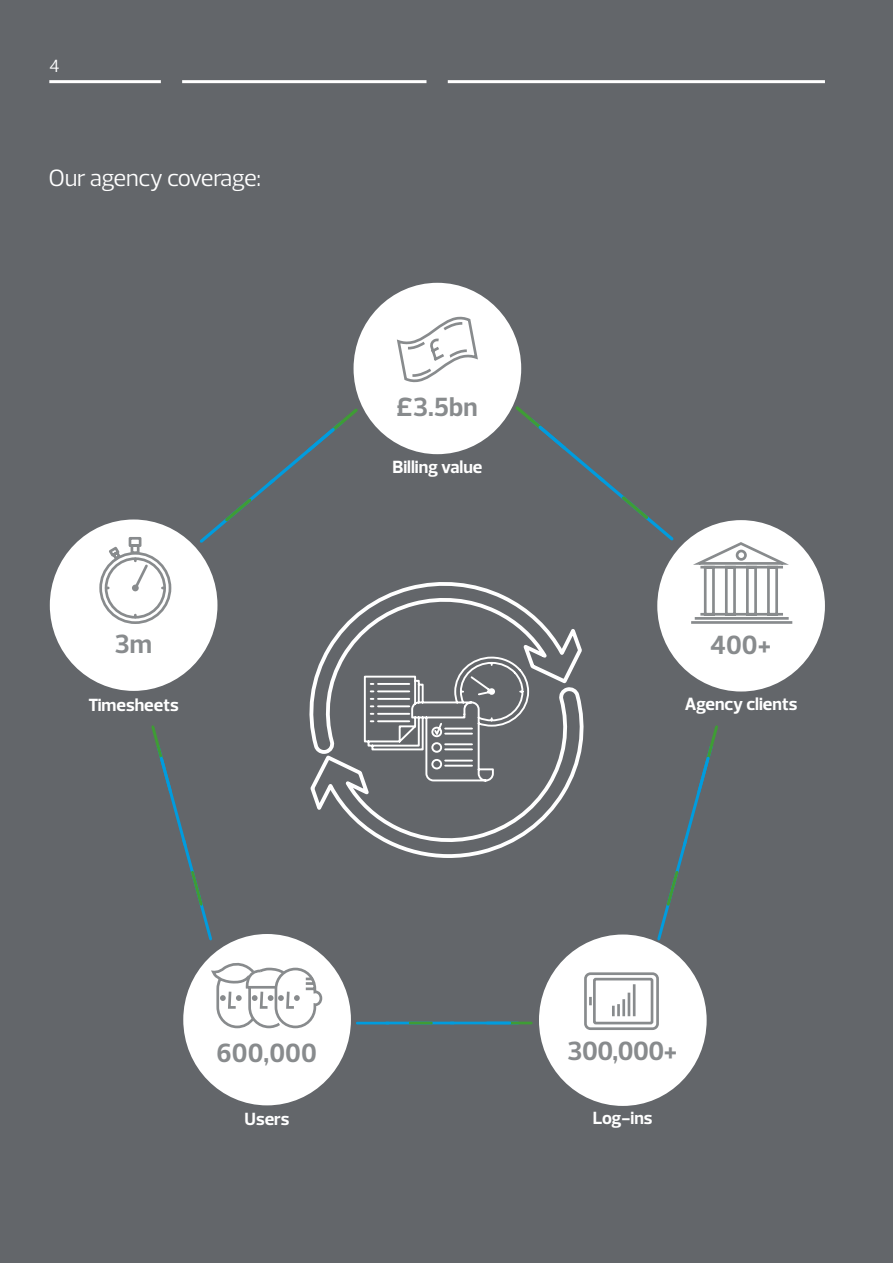
<style>
.page{position:relative;width:893px;height:1263px;background:#63666a}
.page>*{position:absolute;margin:0;border:0;box-sizing:border-box;transform-origin:0 0}
.Table_text{font:700 26.85px "Prelo";color:#888b8d}
.Standfirst{font:24px "Prelo";letter-spacing:-.02em;color:#fff}
.Table_text-2{font:700 18px "Prelo";color:#fff}
.t1{font:18px "Prelo";color:#fff}
</style>
<div class="page">
<hr style="left:49px;top:80px;width:112px;height:3px;background:#fff">
<hr style="left:182px;top:80px;width:244px;height:3px;background:#fff">
<hr style="left:448px;top:80px;width:377px;height:3px;background:#fff">
<div style="left:50px;top:519px;width:167px;height:172px;background:#fff;border-radius:50%"></div>
<svg style="left:99px;top:537px;width:73px;height:87px"></svg>
<div style="left:354px;top:283px;width:167px;height:171px;background:#fff;border-radius:50%"></div>
<svg style="left:397px;top:318px;width:81px;height:64px"></svg>
<div style="left:657px;top:520px;width:168px;height:171px;background:#fff;border-radius:50%"></div>
<svg style="left:687px;top:540px;width:106px;height:84px"></svg>
<div style="left:737px;top:551px;width:8px;height:8px;background:#fff;border-radius:50%"></div>
<div style="left:736px;top:550px;width:11px;height:11px;border:3px solid #888b8d;border-radius:50%"></div>
<div style="left:183px;top:934px;width:168px;height:171px;background:#fff;border-radius:50%"></div>
<svg style="left:211px;top:963px;width:112px;height:66px"></svg>
<div style="left:539px;top:934px;width:168px;height:172px;background:#fff;border-radius:50%"></div>
<svg style="left:584px;top:972px;width:75px;height:58px"></svg>
<hr style="left:622px;top:999px;width:3px;height:17px;background:#888b8d">
<hr style="left:628px;top:993px;width:2px;height:23px;background:#888b8d">
<hr style="left:633px;top:984px;width:2px;height:32px;background:#888b8d">
<svg style="left:309px;top:582px;width:275px;height:276px"></svg>
<svg style="left:363px;top:656px;width:167px;height:126px"></svg>
<hr style="left:449px;top:1022px;width:70px;height:2px;background:#009cde">
<hr style="left:509px;top:1022px;width:24px;height:2px;background:#3f9c35">
<hr style="left:486px;top:1022px;width:25px;height:2px;background:#009cde">
<hr style="left:385px;top:1022px;width:70px;height:2px;background:#009cde">
<hr style="left:356px;top:1022px;width:34px;height:2px;background:#009cde">
<hr style="left:409px;top:1022px;width:24px;height:2px;background:#3f9c35">
<svg style="left:151px;top:725px;width:61px;height:215px"></svg>
<svg style="left:657px;top:725px;width:61px;height:215px"></svg>
<svg style="left:200px;top:408px;width:158px;height:135px"></svg>
<svg style="left:515px;top:406px;width:159px;height:135px"></svg>
<p class="t1" style="left:49px;top:55px;width:12px">4</p>
<p class="Standfirst" style="left:48px;top:163px;width:214px">Our agency coverage:</p>
<p class="Table_text" style="left:114px;top:627px;width:39px">3m</p>
<p class="Table_text-2" style="left:88px;top:693px;width:92px">Timesheets</p>
<p class="Table_text" style="left:396px;top:391px;width:83px">£3.5bn</p>
<p class="Table_text-2" style="left:392px;top:456px;width:92px">Billing value</p>
<p class="Table_text" style="left:710px;top:628px;width:62px">400+</p>
<p class="Table_text-2" style="left:685px;top:693px;width:114px">Agency clients</p>
<p class="Table_text" style="left:217px;top:1036px;width:102px">600,000</p>
<p class="Table_text-2" style="left:245px;top:1108px;width:46px">Users</p>
<p class="Table_text" style="left:567px;top:1035px;width:111px">300,000+</p>
<p class="Table_text-2" style="left:593px;top:1107px;width:61px">Log-ins</p>
</div>
